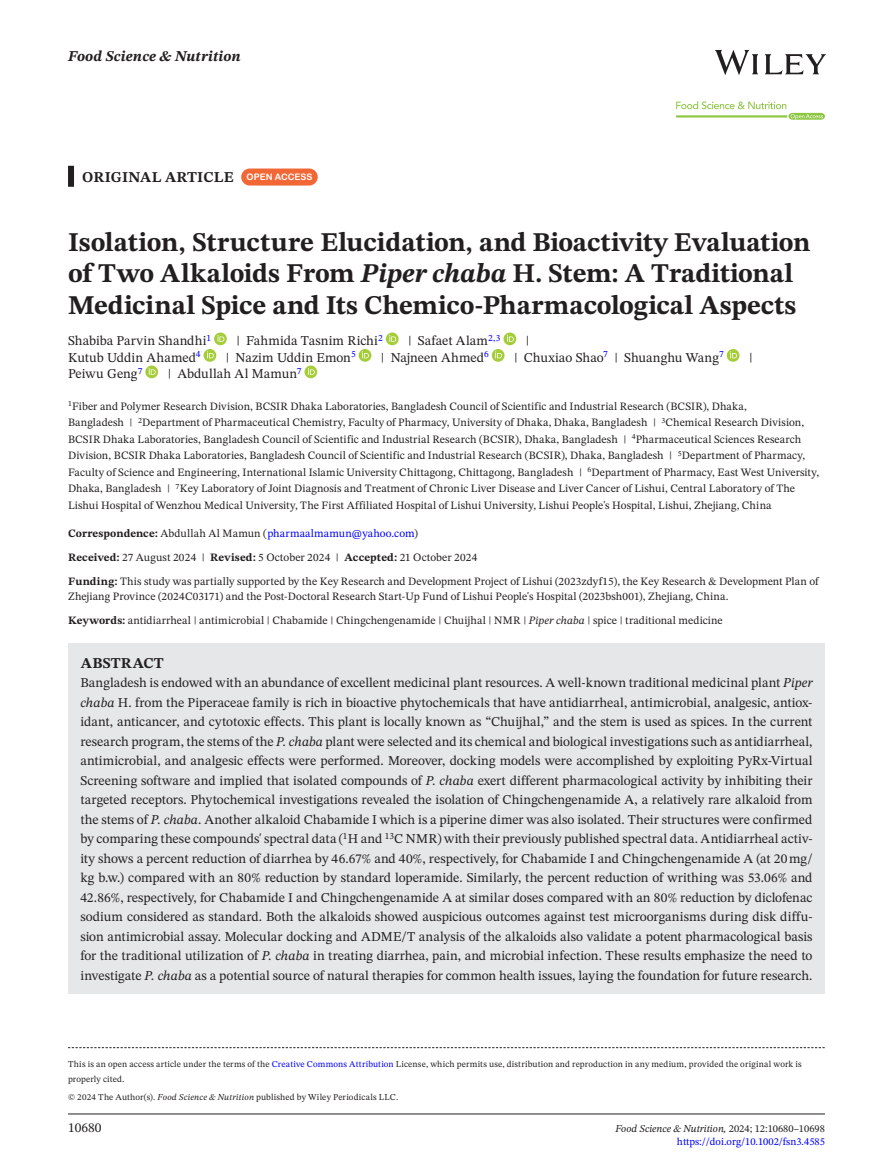
<style>
.page{position:relative;width:893px;height:1174px;background:#fff}
.page>*{position:absolute;margin:0;border:0;box-sizing:border-box;transform-origin:0 0}
.t1{font:700 27px/31.5px "STIX Two Text";letter-spacing:-.005em;color:#231f20}
.t2{font:700 15px "STIX Two Text";letter-spacing:.01em;color:#231f20}
.t3{font:italic 700 15px "STIX Two Text";letter-spacing:.01em;color:#231f20}
.t4{font:13.5px/19.5px "STIX Two Text";color:#231f20;text-align:justify}
.t5{font:11.25px/16.5px "STIX Two Text";letter-spacing:.01em;color:#231f20}
.t6{font:10.5px/12.6px "STIX Two Text";color:#00f;text-align:right}
.t7{font:9px/15px "STIX Two Text";letter-spacing:.02em;color:#231f20}
.s1{font-family:"Arial Rounded MT Bold";font-weight:400;font-size:9px;color:#fff}
.s2{font-style:italic}
.s3{font-weight:700}
.s4{color:#00f}
.s5{font-style:italic;color:#231f20}
.s6{color:#231f20}
</style>
<div class="page">
<hr style="left:68px;top:1113px;width:757px;height:1px;background:#231f20">
<img style="left:715px;top:51px;width:111px;height:23px">
<svg style="left:676px;top:101px;width:149px;height:19px"></svg>
<div style="left:68px;top:166px;width:6px;height:21px;background:#231f20"></div>
<div style="left:68px;top:643px;width:757px;height:42px;background:#e6e7e9"></div>
<div style="left:68px;top:662px;width:757px;height:331px;background:#e6e7e9"></div>
<div style="left:241px;top:168px;width:77px;height:17px;background:#f16736;border-radius:9px"></div>
<svg style="left:214px;top:332px;width:13px;height:13px"></svg>
<svg style="left:217px;top:335px;width:7px;height:7px"></svg>
<svg style="left:386px;top:332px;width:13px;height:13px"></svg>
<svg style="left:389px;top:335px;width:7px;height:7px"></svg>
<svg style="left:503px;top:332px;width:13px;height:13px"></svg>
<svg style="left:507px;top:335px;width:7px;height:7px"></svg>
<svg style="left:204px;top:349px;width:12px;height:13px"></svg>
<svg style="left:207px;top:351px;width:7px;height:7px"></svg>
<svg style="left:359px;top:349px;width:12px;height:13px"></svg>
<svg style="left:362px;top:351px;width:7px;height:7px"></svg>
<svg style="left:492px;top:349px;width:12px;height:13px"></svg>
<svg style="left:495px;top:351px;width:7px;height:7px"></svg>
<svg style="left:727px;top:349px;width:12px;height:13px"></svg>
<svg style="left:730px;top:351px;width:7px;height:7px"></svg>
<svg style="left:145px;top:365px;width:13px;height:13px"></svg>
<svg style="left:149px;top:368px;width:7px;height:7px"></svg>
<svg style="left:304px;top:365px;width:13px;height:13px"></svg>
<svg style="left:308px;top:368px;width:7px;height:7px"></svg>
<svg style="left:68px;top:1047px;width:757px;height:1px"></svg>
<p class="t3" style="left:68px;top:46px;width:174px">Food Science &amp; Nutrition</p>
<p class="t2" style="left:82px;top:166px;width:232px">ORIGINAL ARTICLE <span class="s1">OPEN ACCESS</span></p>
<h1 class="t1" style="left:68px;top:227px;width:744px">Isolation, Structure Elucidation, and Bioactivity Evaluation of Two Alkaloids From <span class="s2">Piper chaba</span> H. Stem: A Traditional<br>Medicinal Spice and Its Chemico-Pharmacological Aspects</h1>
<p class="t4" style="left:68px;top:331px;width:145px">Shabiba Parvin Shandhi<sup>1</sup></p>
<p class="t4" style="left:236px;top:331px;width:148px">| Fahmida Tasnim Richi<sup>2</sup></p>
<p class="t4" style="left:408px;top:331px;width:94px">| Safaet Alam<sup>2,3</sup></p>
<p class="t4" style="left:526px;top:331px;width:5px">|</p>
<p class="t4" style="left:68px;top:347px;width:134px">Kutub Uddin Ahamed<sup>4</sup></p>
<p class="t4" style="left:226px;top:347px;width:131px">| Nazim Uddin Emon<sup>5</sup></p>
<p class="t4" style="left:381px;top:347px;width:109px">| Najneen Ahmed<sup>6</sup></p>
<p class="t4" style="left:514px;top:347px;width:211px">| Chuxiao Shao<sup>7</sup> | Shuanghu Wang<sup>7</sup></p>
<p class="t4" style="left:749px;top:347px;width:5px">|</p>
<p class="t4" style="left:68px;top:364px;width:76px">Peiwu Geng<sup>7</sup></p>
<p class="t4" style="left:168px;top:364px;width:135px">| Abdullah Al Mamun<sup>7</sup></p>
<p class="t5" style="left:68px;top:398px;width:753px"><sup>1</sup>Fiber and Polymer Research Division, BCSIR Dhaka Laboratories, Bangladesh Council of Scientific and Industrial Research (BCSIR), Dhaka,<br>Bangladesh | <sup>2</sup>Department of Pharmaceutical Chemistry, Faculty of Pharmacy, University of Dhaka, Dhaka, Bangladesh | <sup>3</sup>Chemical Research Division, BCSIR Dhaka Laboratories, Bangladesh Council of Scientific and Industrial Research (BCSIR), Dhaka, Bangladesh | <sup>4</sup>Pharmaceutical Sciences Research Division, BCSIR Dhaka Laboratories, Bangladesh Council of Scientific and Industrial Research (BCSIR), Dhaka, Bangladesh | <sup>5</sup>Department of Pharmacy, Faculty of Science and Engineering, International Islamic University Chittagong, Chittagong, Bangladesh | <sup>6</sup>Department of Pharmacy, East West University, Dhaka, Bangladesh | <sup>7</sup>Key Laboratory of Joint Diagnosis and Treatment of Chronic Liver Disease and Liver Cancer of Lishui, Central Laboratory of The Lishui Hospital of Wenzhou Medical University, The First Affiliated Hospital of Lishui University, Lishui People's Hospital, Lishui, Zhejiang, China</p>
<p class="t5" style="left:68px;top:521px;width:752px;line-height:24px"><span class="s3">Correspondence:</span> Abdullah Al Mamun (<span class="s4">pharmaalmamun@yahoo.com</span>)<br><span class="s3">Received:</span> 27 August 2024 | <span class="s3">Revised:</span> 5 October 2024 | <span class="s3">Accepted:</span> 21 October 2024<br><span class="s3">Funding:</span> This study was partially supported by the Key Research and Development Project of Lishui (2023zdyf15), the Key Research &amp; Development Plan of</p>
<p class="t5" style="left:68px;top:587px;width:662px">Zhejiang Province (2024C03171) and the Post-Doctoral Research Start-Up Fund of Lishui People's Hospital (2023bsh001), Zhejiang, China.</p>
<p class="t5" style="left:68px;top:612px;width:656px"><span class="s3">Keywords:</span> antidiarrheal | antimicrobial | Chabamide | Chingchengenamide | Chuijhal | NMR | <span class="s2">Piper chaba</span> | spice | traditional medicine</p>
<p class="t2" style="left:81px;top:652px;width:84px">ABSTRACT</p>
<p class="t4" style="left:80px;top:673px;width:734px">Bangladesh is endowed with an abundance of excellent medicinal plant resources. A well-known traditional medicinal plant <span class="s2">Piper chaba</span> H. from the Piperaceae family is rich in bioactive phytochemicals that have antidiarrheal, antimicrobial, analgesic, antiox&shy;idant, anticancer, and cytotoxic effects. This plant is locally known as “Chuijhal,” and the stem is used as spices. In the current research program, the stems of the <span class="s2">P. chaba</span> plant were selected and its chemical and biological investigations such as antidiarrheal, antimicrobial, and analgesic effects were performed. Moreover, docking models were accomplished by exploiting PyRx-Virtual Screening software and implied that isolated compounds of <span class="s2">P. chaba</span> exert different pharmacological activity by inhibiting their targeted receptors. Phytochemical investigations revealed the isolation of Chingchengenamide A, a relatively rare alkaloid from the stems of <span class="s2">P. chaba</span>. Another alkaloid Chabamide I which is a piperine dimer was also isolated. Their structures were confirmed by comparing these compounds' spectral data (<sup>1</sup>H and <sup>13</sup>C NMR) with their previously published spectral data. Antidiarrheal activ&shy;ity shows a percent reduction of diarrhea by 46.67% and 40%, respectively, for Chabamide I and Chingchengenamide A (at 20mg/ kg b.w.) compared with an 80% reduction by standard loperamide. Similarly, the percent reduction of writhing was 53.06% and 42.86%, respectively, for Chabamide I and Chingchengenamide A at similar doses compared with an 80% reduction by diclofenac sodium considered as standard. Both the alkaloids showed auspicious outcomes against test microorganisms during disk diffu&shy;sion antimicrobial assay. Molecular docking and ADME/T analysis of the alkaloids also validate a potent pharmacological basis for the traditional utilization of <span class="s2">P. chaba</span> in treating diarrhea, pain, and microbial infection. These results emphasize the need to investigate <span class="s2">P. chaba</span> as a potential source of natural therapies for common health issues, laying the foundation for future research.</p>
<p class="t7" style="left:68px;top:1056px;width:735px">This is an open access article under the terms of the <span class="s4">Creative Commons Attribution</span> License, which permits use, distribution and reproduction in any medium, provided the original work is properly cited.</p>
<p class="t7" style="left:68px;top:1089px;width:332px">© 2024 The Author(s). <span class="s2">Food Science &amp; Nutrition</span> published by Wiley Periodicals LLC.</p>
<p class="t4" style="left:68px;top:1118px;width:35px">10680</p>
<p class="t6" style="left:616px;top:1122px;width:211px"><span class="s5">Food Science &amp; Nutrition,</span> <span class="s6">2024; 12:10680–10698 </span>https://doi.org/10.1002/fsn3.4585</p>
</div>
